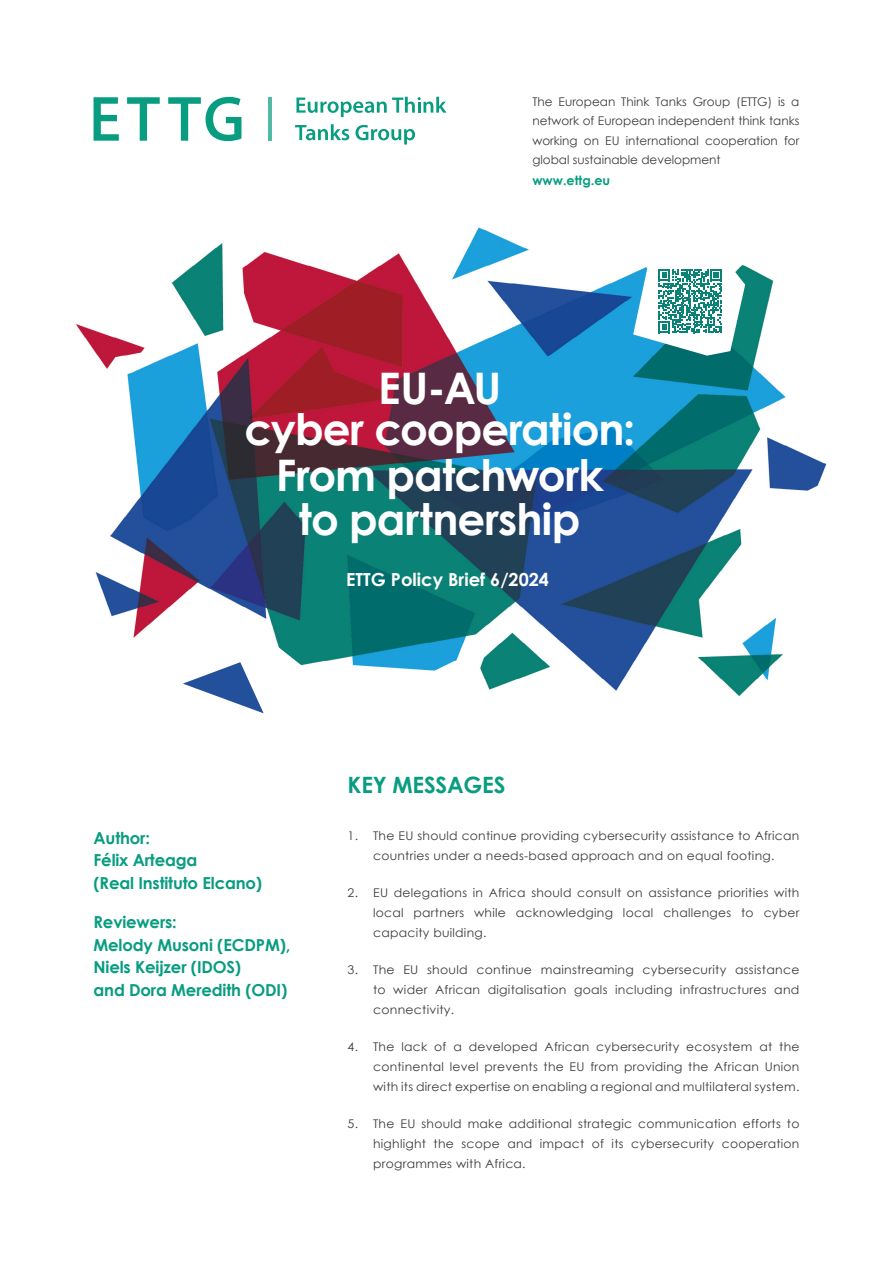
<style>
.page{position:relative;width:893px;height:1263px;background:#fff}
.page>*{position:absolute;margin:0;border:0;box-sizing:border-box;transform-origin:0 0}
.t1{font:700 43.5px/40.5px "Century Gothic";letter-spacing:-.02em;color:#fff;text-align:center}
.t2{font:700 22.5px "Century Gothic";letter-spacing:-.01em;color:#089c80}
.t3{font:700 18px "Century Gothic";color:#fff}
.t4{font:700 16.5px/22.5px "Century Gothic";letter-spacing:-.01em;color:#089c80}
.t5{font:700 12.75px "Century Gothic";color:#089c80}
.t6{font:12px/20px "Century Gothic";letter-spacing:.02em;color:#3c3c3b;text-align:justify}
.t7{font:12px/20px "Century Gothic";letter-spacing:.02em;color:#3c3c3b;text-align:justify;scale:1.04 1}
</style>
<div class="page">
<img style="left:75px;top:227px;width:752px;height:469px">
<svg style="left:94px;top:97px;width:25px;height:44px"></svg>
<svg style="left:127px;top:97px;width:33px;height:44px"></svg>
<svg style="left:168px;top:97px;width:73px;height:44px"></svg>
<svg style="left:296px;top:97px;width:150px;height:20px"></svg>
<svg style="left:295px;top:124px;width:54px;height:16px"></svg>
<svg style="left:355px;top:125px;width:60px;height:20px"></svg>
<hr style="left:268px;top:97px;width:3px;height:44px;background:#089c80">
<svg style="left:183px;top:662px;width:81px;height:51px"></svg>
<svg style="left:633px;top:239px;width:112px;height:117px"></svg>
<p class="t6" style="left:532px;top:91px;width:269px;line-height:19.5px">The European Think Tanks Group (ETTG) is a network of European independent think tanks working on EU international cooperation for global sustainable development</p>
<p class="t5" style="left:532px;top:171px;width:79px">www.ettg.eu</p>
<h1 class="t1" style="left:244px;top:366px;width:392px">EU-AU<br>cyber cooperation:</h1>
<h1 class="t1" style="left:276px;top:452px;width:329px;line-height:43.5px">From patchwork to partnership</h1>
<h3 class="t3" style="left:346px;top:566px;width:204px">ETTG Policy Brief 6/2024</h3>
<h3 class="t4" style="left:94px;top:826px;width:170px">Author:<br>Félix Arteaga<br>(Real Instituto Elcano)</h3>
<h3 class="t4" style="left:94px;top:910px;width:198px">Reviewers:<br>Melody Musoni (ECDPM),<br>Niels Keijzer (IDOS)<br>and Dora Meredith (ODI)</h3>
<h2 class="t2" style="left:348px;top:768px;width:159px">KEY MESSAGES</h2>
<p class="t6" style="left:348px;top:826px;width:453px;text-align:center">1. The EU should continue providing cybersecurity assistance to African countries under a needs-based approach and on equal footing.</p>
<p class="t6" style="left:373px;top:883px;width:428px;text-indent:-26px">2. EU delegations in Africa should consult on assistance priorities with local partners while acknowledging local challenges to cyber capacity building.</p>
<p class="t7" style="left:373px;top:960px;width:411px;text-indent:-26px">3. The EU should continue mainstreaming cybersecurity assistance to wider African digitalisation goals including infrastructures and connectivity.</p>
<p class="t6" style="left:373px;top:1036px;width:428px;text-indent:-26px">4. The lack of a developed African cybersecurity ecosystem at the continental level prevents the EU from providing the African Union with its direct expertise on enabling a regional and multilateral system.</p>
<p class="t6" style="left:373px;top:1113px;width:428px;text-indent:-26px">5. The EU should make additional strategic communication efforts to highlight the scope and impact of its cybersecurity cooperation programmes with Africa.</p>
</div>
